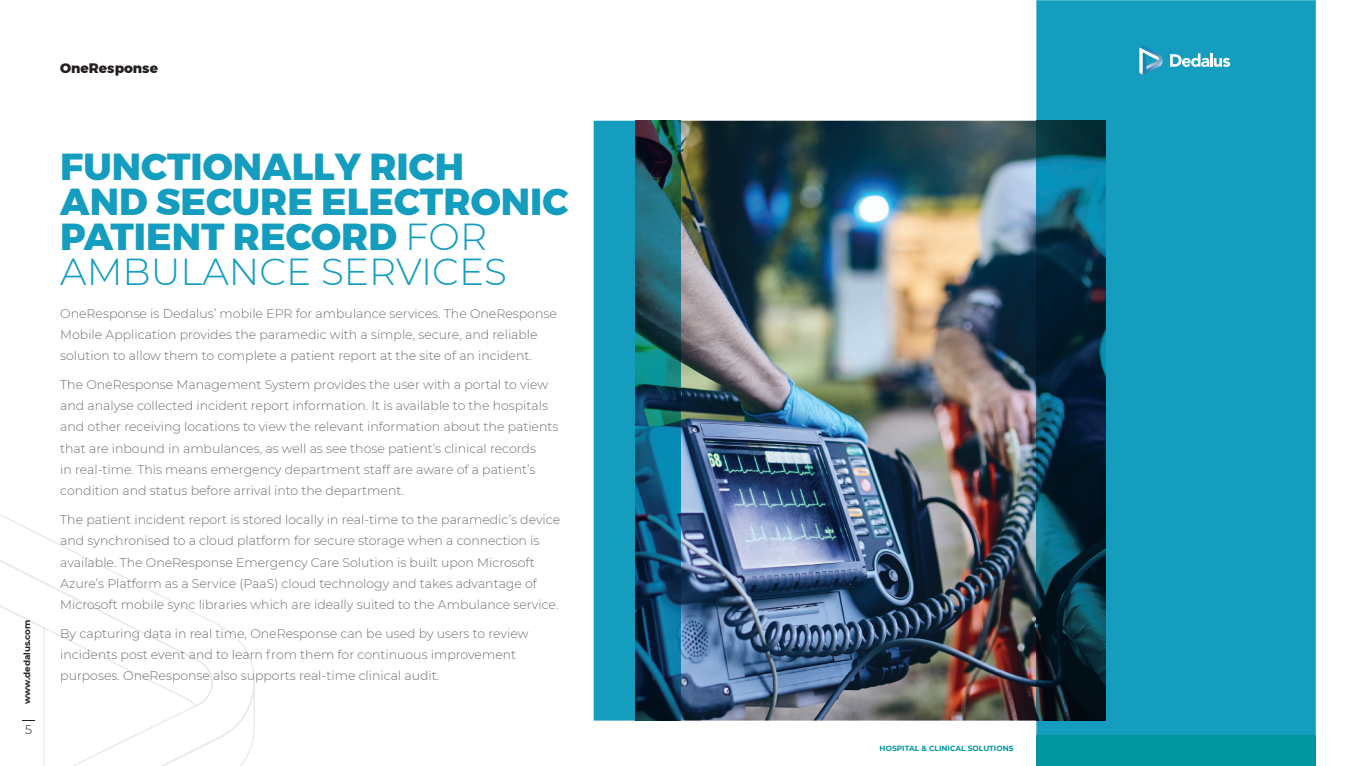
<style>
.page{position:relative;width:1361px;height:766px;background:#fff}
.page>*{position:absolute;margin:0;border:0;box-sizing:border-box;transform-origin:0 0}
.t1{font:800 37.5px/35px "Montserrat";color:#149dbf}
.t2{font:800 13.75px "Montserrat";color:#231f20}
.t3{font:300 12.5px/21.2px "Montserrat";color:#6c6d70}
.t4{font:300 12.5px "Montserrat";color:#231f20}
.t5{font:700 8.75px "Montserrat";letter-spacing:-.005em;color:#231f20}
.t6{font:700 7.5px "Montserrat";color:#0097a0}
.s1{font-weight:300}
</style>
<div class="page">
<svg style="left:0;top:535px;width:176px;height:68px"></svg>
<svg style="left:0;top:603px;width:255px;height:162px"></svg>
<img style="left:680px;top:121px;width:356px;height:599px">
<div style="left:594px;top:121px;width:41px;height:599px;background:#149dbf"></div>
<img style="left:635px;top:121px;width:45px;height:599px">
<svg style="left:1036px;top:1px;width:279px;height:734px;background:#1187a6"></svg>
<hr style="left:1036px;top:0;width:279px;height:1px;background:#149dbf">
<hr style="left:1036px;top:765px;width:279px;height:1px;background:#149dbf">
<div style="left:1036px;top:735px;width:279px;height:30px;background:#0097a0"></div>
<svg style="left:1170px;top:53px;width:60px;height:14px"></svg>
<svg style="left:1139px;top:46px;width:24px;height:29px"></svg>
<p class="t2" style="left:60px;top:60px;width:99px">OneResponse</p>
<p class="t5" style="left:21px;top:703px;width:86px;rotate:-90deg">www.dedalus.com</p>
<p class="t4" style="left:25px;top:720px;width:8px">5</p>
<h1 class="t1" style="left:60px;top:150px;width:509px">FUNCTIONALLY RICH<br>AND SECURE ELECTRONIC<br>PATIENT RECORD <span class="s1">FOR<br>AMBULANCE SERVICES</span></h1>
<p class="t3" style="left:60px;top:302px;width:498px">OneResponse is Dedalus’ mobile EPR for ambulance services. The OneResponse<br>Mobile Application provides the paramedic with a simple, secure, and reliable solution to allow them to complete a patient report at the site of an incident.</p>
<p class="t3" style="left:60px;top:373px;width:500px">The OneResponse Management System provides the user with a portal to view and analyse collected incident report information. It is available to the hospitals and other receiving locations to view the relevant information about the patients that are inbound in ambulances, as well as see those patient’s clinical records<br>in real-time. This means emergency department staff are aware of a patient’s condition and status before arrival into the department.</p>
<p class="t3" style="left:60px;top:508px;width:501px">The patient incident report is stored locally in real-time to the paramedic’s device and synchronised to a cloud platform for secure storage when a connection is available. The OneResponse Emergency Care Solution is built upon Microsoft Azure’s Platform as a Service (PaaS) cloud technology and takes advantage of Microsoft mobile sync libraries which are ideally suited to the Ambulance service.</p>
<p class="t3" style="left:60px;top:622px;width:470px">By capturing data in real time, OneResponse can be used by users to review incidents post event and to learn from them for continuous improvement purposes. OneResponse also supports real-time clinical audit.</p>
<p class="t6" style="left:879px;top:742px;width:135px">HOSPITAL &amp; CLINICAL SOLUTIONS</p>
</div>
